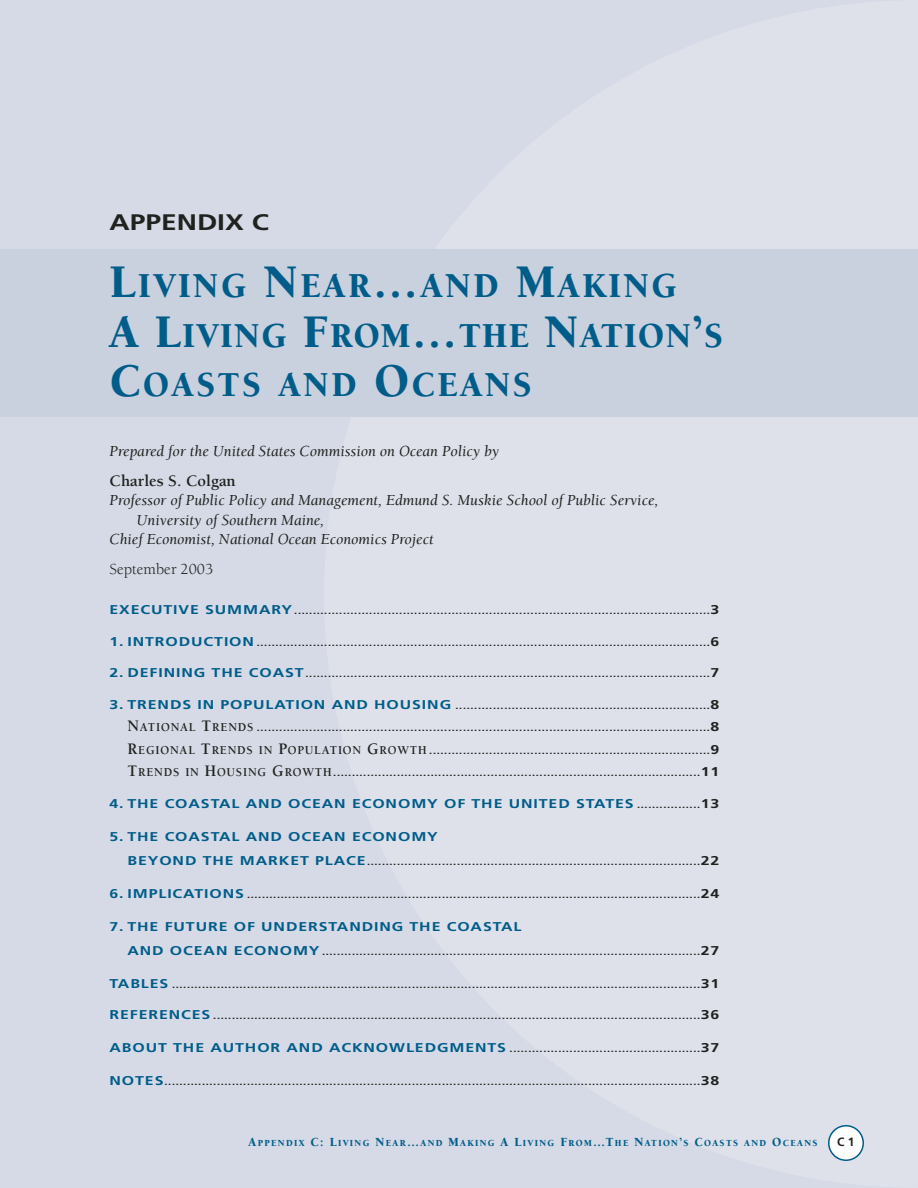
<style>
.page{position:relative;width:918px;height:1188px;background:#d6dae6}
.page>*{position:absolute;margin:0;border:0;box-sizing:border-box;transform-origin:0 0}
.t1{font:900 36px/49.5px "Berkeley";letter-spacing:.075em;color:#005d89;scale:.95 1}
.t2{font:700 22.5px "Frutiger";color:#1f221e;scale:1.25 1}
.t3{font:700 16.5px "Berkeley";color:#1f221e}
.t4{font:italic 15.75px "Berkeley";color:#1f221e}
.t5{font:15.75px "Berkeley";color:#1f221e}
.t6{font:700 12.75px "Frutiger";letter-spacing:.055em;color:#005d89;scale:1.25 1}
.t7{font:700 12px "Frutiger";color:#1f221e}
.t8{font:900 9.6px "Berkeley";letter-spacing:.145em;color:#005d89;scale:.95 1}
.t9{font:700 9px "Frutiger";color:#1f221e;scale:1.25 1}
.s1{font-size:48px}
.s2{font-size:12.75px;color:#005d89}
.s3{font-size:12.75px}
.s4{font-family:"Berkeley";font-size:16.5px}
.s5{font-family:"Berkeley";font-size:12.3px}
.s6{font-size:9px;color:#1f221e}
.s7{color:#1f221e}
</style>
<div class="page">
<svg style="left:828px;top:1125px;width:36px;height:36px"></svg>
<div style="left:0;top:249px;width:918px;height:168px;background:#c9d0de"></div>
<h2 class="t2" style="left:110px;top:213px;width:129px">APPENDIX C</h2>
<h1 class="t1" style="left:110px;top:264px;width:648px"><span class="s1">L</span>IVING <span class="s1">N</span>EAR<span class="s1">…</span>AND <span class="s1">M</span>AKING<br><span class="s1">A L</span>IVING <span class="s1">F</span>ROM<span class="s1">…</span>THE <span class="s1">N</span>ATION<span class="s1">’</span>S<br><span class="s1">C</span>OASTS AND <span class="s1">O</span>CEANS</h1>
<h3 class="t4" style="left:110px;top:444px;width:391px">Prepared for the United States Commission on Ocean Policy by</h3>
<h3 class="t3" style="left:110px;top:474px;width:128px">Charles S. Colgan</h3>
<h3 class="t4" style="left:110px;top:494px;width:550px">Professor of Public Policy and Management, Edmund S. Muskie School of Public Service,</h3>
<h3 class="t4" style="left:137px;top:513px;width:189px">University of Southern Maine,</h3>
<h3 class="t4" style="left:110px;top:533px;width:326px">Chief Economist, National Ocean Economics Project</h3>
<h3 class="t5" style="left:110px;top:563px;width:105px">September 2003</h3>
<p class="t9" style="left:110px;top:607px;width:489px"><span class="s2">EXECUTIVE SUMMARY</span>...............................................................................................................<span class="s3">3</span></p>
<p class="t9" style="left:109px;top:639px;width:489px"><span class="s2">1. INTRODUCTION</span> .........................................................................................................................<span class="s3">6</span></p>
<p class="t9" style="left:109px;top:670px;width:489px"><span class="s2">2. DEFINING THE COAST</span>............................................................................................................<span class="s3">7</span></p>
<p class="t9" style="left:109px;top:702px;width:489px"><span class="s2">3. TRENDS IN POPULATION AND HOUSING</span> ....................................................................<span class="s3">8</span></p>
<p class="t9" style="left:128px;top:724px;width:475px"><span class="s4">N</span><span class="s5">ATIONAL</span> <span class="s4">T</span><span class="s5">RENDS</span> .........................................................................................................................<span class="s3">8</span></p>
<p class="t9" style="left:128px;top:747px;width:475px"><span class="s4">R</span><span class="s5">EGIONAL</span> <span class="s4">T</span><span class="s5">RENDS IN</span> <span class="s4">P</span><span class="s5">OPULATION</span> <span class="s4">G</span><span class="s5">ROWTH</span> ...........................................................................<span class="s3">9</span></p>
<p class="t9" style="left:128px;top:769px;width:475px"><span class="s4">T</span><span class="s5">RENDS IN</span> <span class="s4">H</span><span class="s5">OUSING</span> <span class="s4">G</span><span class="s5">ROWTH</span> ..................................................................................................<span class="s3">11</span></p>
<h3 class="t6" style="left:109px;top:798px;width:489px">4. THE COASTAL AND OCEAN ECONOMY OF THE UNITED STATES <span class="s6">.................</span><span class="s7">13</span></h3>
<h3 class="t6" style="left:109px;top:831px;width:264px">5. THE COASTAL AND OCEAN ECONOMY</h3>
<p class="t9" style="left:127px;top:858px;width:475px"><span class="s2">BEYOND THE MARKET PLACE</span>.........................................................................................<span class="s3">22</span></p>
<p class="t9" style="left:109px;top:891px;width:489px"><span class="s2">6. IMPLICATIONS</span> .........................................................................................................................<span class="s3">24</span></p>
<h3 class="t6" style="left:109px;top:921px;width:331px">7. THE FUTURE OF UNDERSTANDING THE COASTAL</h3>
<p class="t9" style="left:127px;top:948px;width:475px"><span class="s2">AND OCEAN ECONOMY</span> .....................................................................................................<span class="s3">27</span></p>
<p class="t9" style="left:109px;top:981px;width:489px"><span class="s2">TABLES</span> .............................................................................................................................................<span class="s3">31</span></p>
<p class="t9" style="left:109px;top:1012px;width:489px"><span class="s2">REFERENCES</span> ..................................................................................................................................<span class="s3">36</span></p>
<p class="t9" style="left:109px;top:1045px;width:489px"><span class="s2">ABOUT THE AUTHOR AND ACKNOWLEDGMENTS</span> ...................................................<span class="s3">37</span></p>
<p class="t9" style="left:109px;top:1078px;width:489px"><span class="s2">NOTES</span>...............................................................................................................................................<span class="s3">38</span></p>
<p class="t8" style="left:249px;top:1139px;width:600px"><span class="s3">A</span>PPENDIX <span class="s3">C: L</span>IVING <span class="s3">N</span>EAR<span class="s3">…</span>AND <span class="s3">M</span>AKING <span class="s3">A L</span>IVING <span class="s3">F</span>ROM<span class="s3">…T</span>HE <span class="s3">N</span>ATION<span class="s3">’</span>S <span class="s3">C</span>OASTS AND <span class="s3">O</span>CEANS</p>
<h3 class="t7" style="left:837px;top:1137px;width:19px">C 1</h3>
</div>
